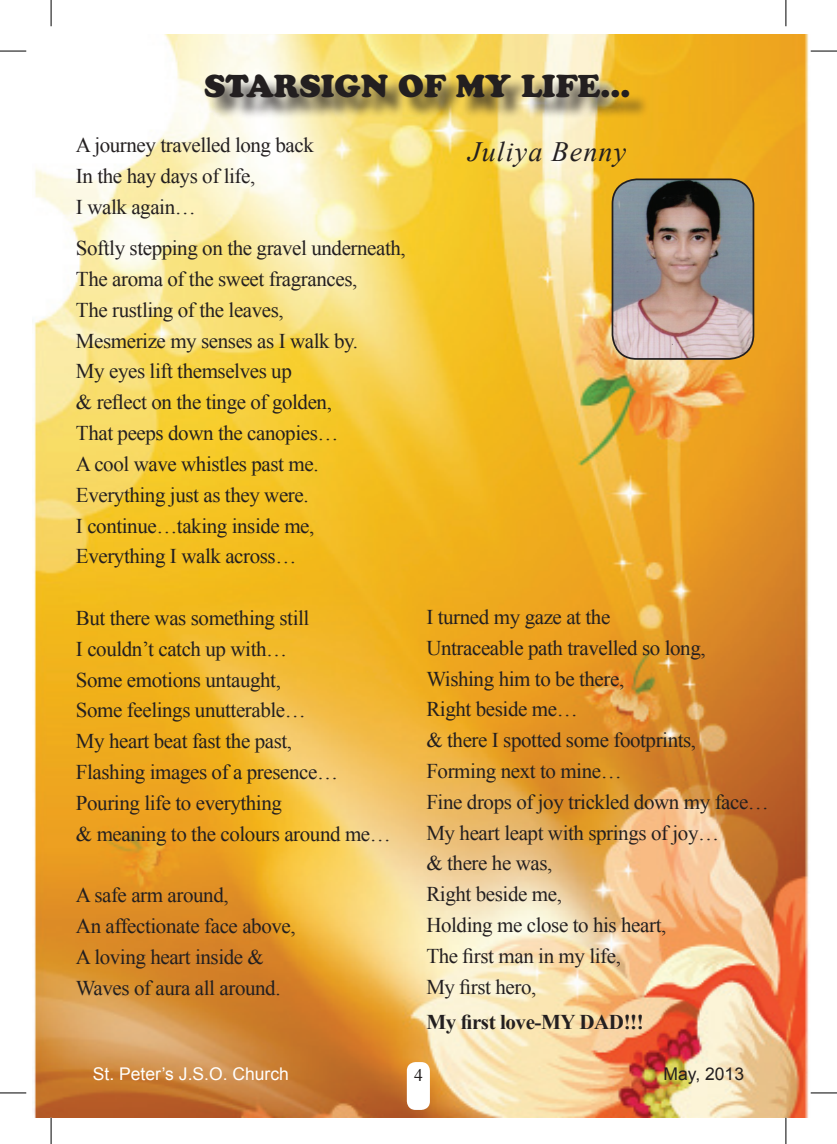
<style>
.page{position:relative;width:837px;height:1144px;background:#fff}
.page>*{position:absolute;margin:0;border:0;box-sizing:border-box;transform-origin:0 0}
.t1{font:31.5px "Cooper Black Std";color:#231f20}
.t2{font:italic 28px "Times New Roman";letter-spacing:.04em;color:#231f20}
.t3{font:21px/30.8px "Times New Roman";letter-spacing:-.02em;color:#231f20}
.t4{font:700 21px "Times New Roman";letter-spacing:-.02em;color:#231f20}
.t5{font:17.5px "Arial";color:#fff}
.t6{font:17.5px "Arial";color:#231f20}
.t7{font:17.5px "Times New Roman";color:#231f20}
</style>
<div class="page">
<img style="left:34px;top:34px;width:775px;height:1084px">
<div style="left:407px;top:1062px;width:23px;height:48px;background:#fff;border-radius:9px"></div>
<img style="left:612px;top:179px;width:141px;height:180px">
<div style="left:611px;top:178px;width:143px;height:182px;border:2px solid #231f20;border-radius:25px"></div>
<div style="left:208px;top:78px;width:441px;height:42px;background:#231f20;opacity:.75"></div>
<svg style="left:0;top:51px;width:26px;height:1px"></svg>
<svg style="left:810px;top:51px;width:26px;height:1px"></svg>
<svg style="left:0;top:1092px;width:26px;height:1px"></svg>
<svg style="left:810px;top:1092px;width:26px;height:1px"></svg>
<svg style="left:51px;top:0;width:1px;height:26px"></svg>
<svg style="left:51px;top:1118px;width:1px;height:26px"></svg>
<svg style="left:785px;top:0;width:1px;height:26px"></svg>
<svg style="left:785px;top:1118px;width:1px;height:26px"></svg>
<h1 class="t1" style="left:204px;top:67px;width:427px">STARSIGN OF MY LIFE...</h1>
<p class="t3" style="left:76px;top:130px;width:239px">A journey travelled long back<br>In the hay days of life,<br>I walk again…</p>
<p class="t3" style="left:76px;top:232px;width:331px">Softly stepping on the gravel underneath,<br>The aroma of the sweet fragrances,<br>The rustling of the leaves,<br>Mesmerize my senses as I walk by.<br>My eyes lift themselves up<br>&amp; reflect on the tinge of golden,<br>That peeps down the canopies…<br>A cool wave whistles past me.<br>Everything just as they were.<br>I continue…taking inside me,<br>Everything I walk across…</p>
<p class="t3" style="left:76px;top:602px;width:316px">But there was something still<br>I couldn’t catch up with…<br>Some emotions untaught,<br>Some feelings unutterable…<br>My heart beat fast the past,<br>Flashing images of a presence…<br>Pouring life to everything<br>&amp; meaning to the colours around me…</p>
<p class="t3" style="left:76px;top:879px;width:221px">A safe arm around,<br>An affectionate face above,<br>A loving heart inside &amp;<br>Waves of aura all around.</p>
<h2 class="t2" style="left:468px;top:132px;width:159px">Juliya Benny</h2>
<p class="t3" style="left:426px;top:601px;width:344px">I turned my gaze at the<br>Untraceable path travelled so long,<br>Wishing him to be there,<br>Right beside me…<br>&amp; there I spotted some footprints,<br>Forming next to mine…<br>Fine drops of joy trickled down my face…<br>My heart leapt with springs of joy…<br>&amp; there he was,<br>Right beside me,<br>Holding me close to his heart,<br>The first man in my life,<br>My first hero,</p>
<p class="t4" style="left:426px;top:1007px;width:219px">My first love-MY DAD!!!</p>
<p class="t5" style="left:93px;top:1063px;width:197px">St. Peter’s J.S.O. Church</p>
<p class="t7" style="left:414px;top:1064px;width:10px">4</p>
<p class="t6" style="left:663px;top:1063px;width:82px">May, 2013</p>
</div>
